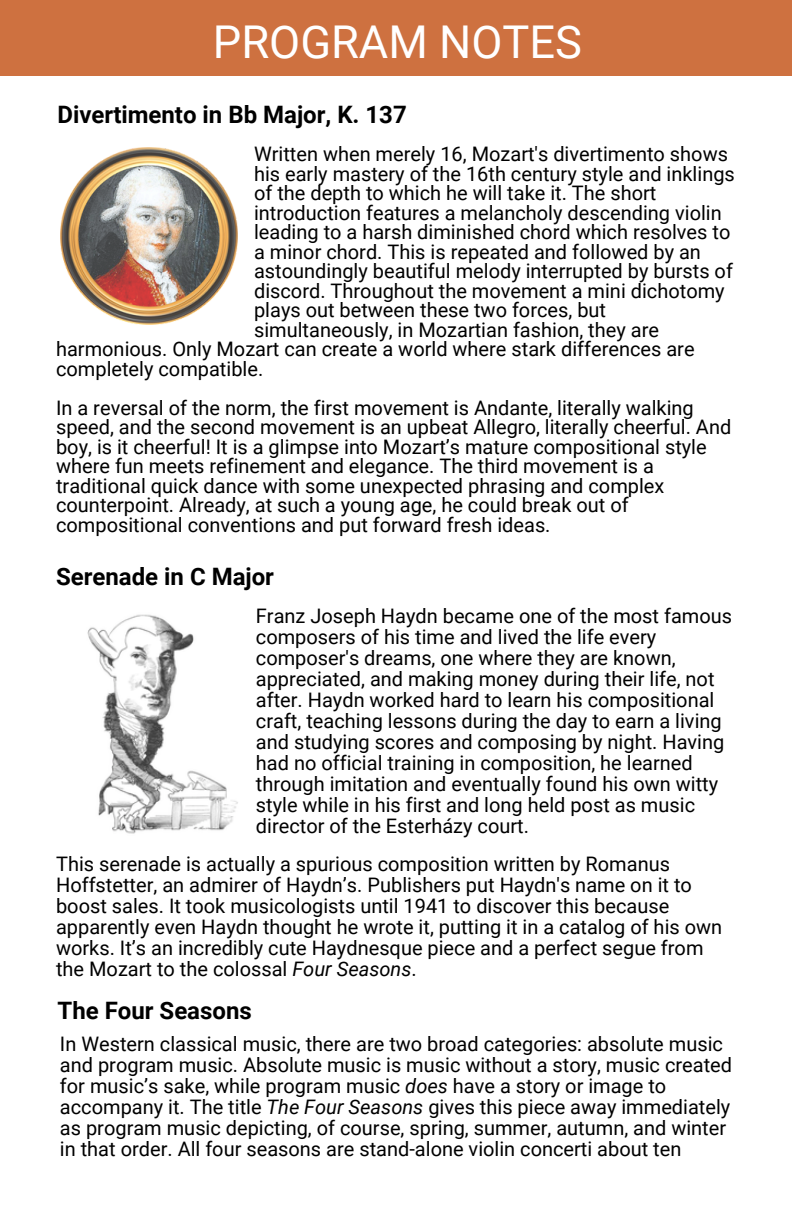
<style>
.page{position:relative;width:792px;height:1224px;background:#fff}
.page>*{position:absolute;margin:0;border:0;box-sizing:border-box;transform-origin:0 0}
.t1{font:45.2px "Roboto";color:#fff}
.t2{font:700 24px "Roboto";color:#000}
.t3{font:20px/21px "Roboto";color:#000}
.s1{font-style:italic}
</style>
<div class="page">
<div style="left:0;top:0;width:792px;height:76px;background:#ce7140"></div>
<img style="left:60px;top:147px;width:178px;height:178px">
<img style="left:87px;top:614px;width:151px;height:220px">
<p class="t1" style="left:213px;top:16px;width:371px">PROGRAM NOTES</p>
<p class="t2" style="left:58px;top:100px;width:351px">Divertimento in Bb Major, K. 137</p>
<p class="t3" style="left:254px;top:144px;width:475px">Written when merely 16, Mozart's divertimento shows</p>
<p class="t3" style="left:254px;top:163px;width:482px">his early mastery of the 16th century style and inklings</p>
<p class="t3" style="left:254px;top:183px;width:404px">of the depth to which he will take it. The short</p>
<p class="t3" style="left:254px;top:202px;width:469px">introduction features a melancholy descending violin</p>
<p class="t3" style="left:254px;top:222px;width:478px">leading to a harsh diminished chord which resolves to</p>
<p class="t3" style="left:254px;top:241px;width:448px">a minor chord. This is repeated and followed by an</p>
<p class="t3" style="left:254px;top:261px;width:480px">astoundingly beautiful melody interrupted by bursts of</p>
<p class="t3" style="left:254px;top:280px;width:472px">discord. Throughout the movement a mini dichotomy</p>
<p class="t3" style="left:254px;top:300px;width:354px">plays out between these two forces, but</p>
<p class="t3" style="left:56px;top:320px;width:640px;line-height:19.6px;text-indent:198px">simultaneously, in Mozartian fashion, they are harmonious. Only Mozart can create a world where stark differences are completely compatible.</p>
<p class="t3" style="left:56px;top:398px;width:677px;line-height:19.6px">In a reversal of the norm, the first movement is Andante, literally walking speed, and the second movement is an upbeat Allegro, literally cheerful. And boy, is it cheerful! It is a glimpse into Mozart’s mature compositional style where fun meets refinement and elegance. The third movement is a traditional quick dance with some unexpected phrasing and complex counterpoint. Already, at such a young age, he could break out of compositional conventions and put forward fresh ideas.</p>
<p class="t2" style="left:56px;top:563px;width:219px">Serenade in C Major</p>
<p class="t3" style="left:256px;top:605px;width:478px">Franz Joseph Haydn became one of the most famous composers of his time and lived the life every composer's dreams, one where they are known, appreciated, and making money during their life, not after. Haydn worked hard to learn his compositional craft, teaching lessons during the day to earn a living and studying scores and composing by night. Having had no official training in composition, he learned through imitation and eventually found his own witty style while in his first and long held post as music director of the Esterházy court.</p>
<p class="t3" style="left:56px;top:853px;width:668px">This serenade is actually a spurious composition written by Romanus Hoffstetter, an admirer of Haydn’s. Publishers put Haydn's name on it to boost sales. It took musicologists until 1941 to discover this because apparently even Haydn thought he wrote it, putting it in a catalog of his own works. It’s an incredibly cute Haydnesque piece and a perfect segue from the Mozart to the colossal <span class="s1">Four Seasons</span>.</p>
<p class="t2" style="left:58px;top:997px;width:196px">The Four Seasons</p>
<p class="t3" style="left:60px;top:1034px;width:674px">In Western classical music, there are two broad categories: absolute music and program music. Absolute music is music without a story, music created for music’s sake, while program music <span class="s1">does</span> have a story or image to accompany it. The title <span class="s1">The Four Seasons</span> gives this piece away immediately as program music depicting, of course, spring, summer, autumn, and winter in that order. All four seasons are stand-alone violin concerti about ten</p>
</div>
